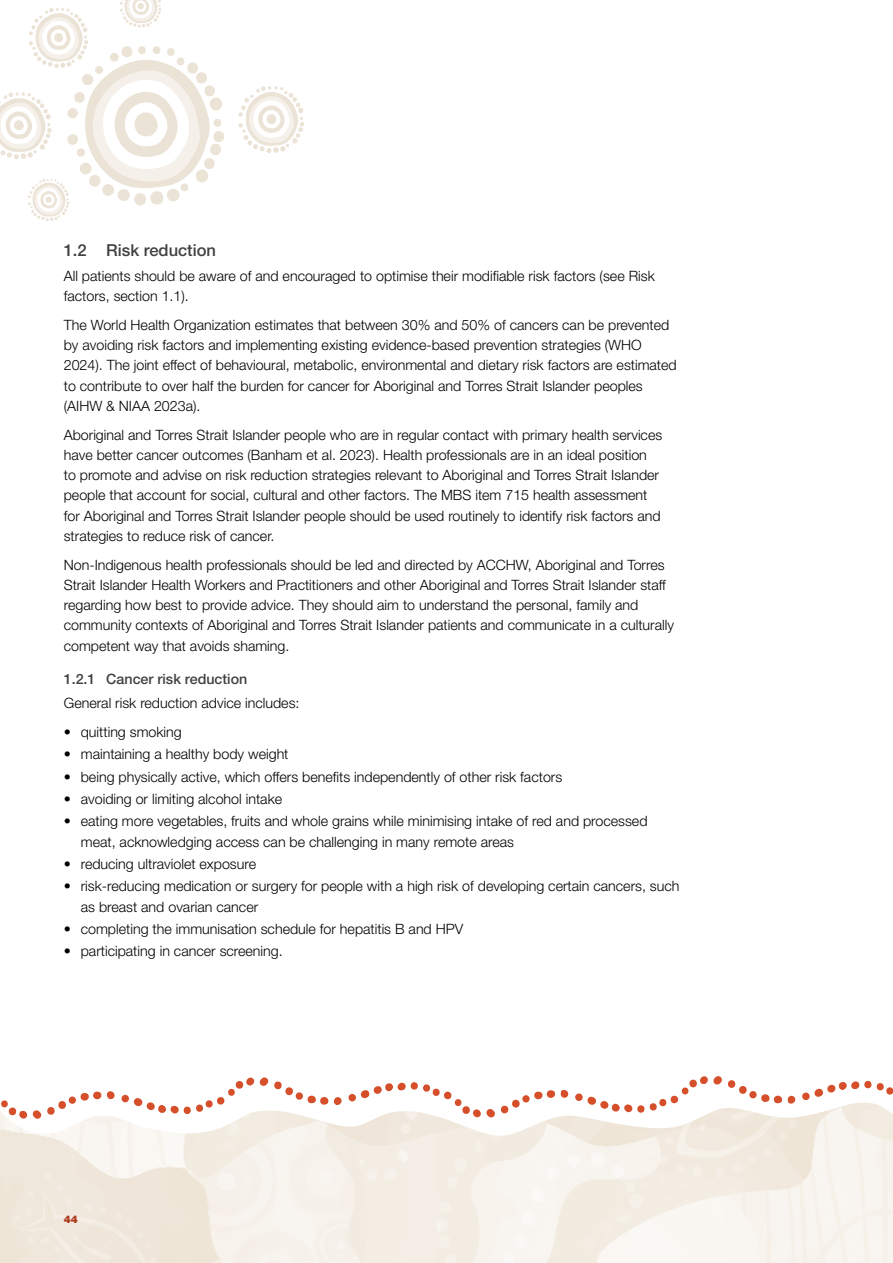
<style>
.page{position:relative;width:893px;height:1263px;background:#fff}
.page>*{position:absolute;margin:0;border:0;box-sizing:border-box;transform-origin:0 0}
.t1{font:500 16.5px "Helvetica Neue LT Pro";color:#414042}
.t2{font:300 14.25px/20.2px "Helvetica Neue LT Pro";color:#000}
.t3{font:500 14.25px "Helvetica Neue LT Pro";color:#414042}
.t4{font:900 10.5px "Helvetica Neue LT Pro";color:#ae3c1e}
</style>
<div class="page">
<svg style="left:238px;top:86px;width:66px;height:67px"></svg>
<svg style="left:0;top:0;width:224px;height:221px"></svg>
<svg style="left:561px;top:1090px;width:7px;height:7px"></svg>
<div style="left:575px;top:1093px;width:8px;height:8px;background:#d54f2a;border-radius:50%"></div>
<svg style="left:534px;top:1090px;width:21px;height:7px"></svg>
<svg style="left:80px;top:1091px;width:35px;height:6px"></svg>
<svg style="left:590px;top:1076px;width:157px;height:21px"></svg>
<div style="left:749px;top:1091px;width:8px;height:7px;background:#d54f2a;border-radius:50%"></div>
<div style="left:802px;top:1092px;width:8px;height:8px;background:#d54f2a;border-radius:50%"></div>
<svg style="left:814px;top:1081px;width:79px;height:16px"></svg>
<svg style="left:761px;top:1094px;width:20px;height:3px"></svg>
<svg style="left:228px;top:1077px;width:65px;height:19px"></svg>
<div style="left:296px;top:1092px;width:7px;height:8px;background:#d54f2a;border-radius:50%"></div>
<div style="left:348px;top:1094px;width:8px;height:7px;background:#d54f2a;border-radius:50%"></div>
<svg style="left:361px;top:1082px;width:91px;height:15px"></svg>
<img style="left:0;top:1097px;width:893px;height:166px">
<p class="t1" style="left:64px;top:240px;width:154px">1.2 Risk reduction</p>
<p class="t2" style="left:64px;top:265px;width:592px">All patients should be aware of and encouraged to optimise their modifiable risk factors (see Risk factors, section 1.1).</p>
<p class="t2" style="left:64px;top:314px;width:614px">The World Health Organization estimates that between 30% and 50% of cancers can be prevented by avoiding risk factors and implementing existing evidence-based prevention strategies (WHO 2024). The joint effect of behavioural, metabolic, environmental and dietary risk factors are estimated to contribute to over half the burden for cancer for Aboriginal and Torres Strait Islander peoples (AIHW &amp; NIAA 2023a).</p>
<p class="t2" style="left:64px;top:424px;width:600px">Aboriginal and Torres Strait Islander people who are in regular contact with primary health services have better cancer outcomes (Banham et al. 2023). Health professionals are in an ideal position to promote and advise on risk reduction strategies relevant to Aboriginal and Torres Strait Islander people that account for social, cultural and other factors. The MBS item 715 health assessment for Aboriginal and Torres Strait Islander people should be used routinely to identify risk factors and strategies to reduce risk of cancer.</p>
<p class="t2" style="left:64px;top:554px;width:612px">Non-Indigenous health professionals should be led and directed by ACCHW, Aboriginal and Torres Strait Islander Health Workers and Practitioners and other Aboriginal and Torres Strait Islander staff regarding how best to provide advice. They should aim to understand the personal, family and community contexts of Aboriginal and Torres Strait Islander patients and communicate in a culturally competent way that avoids shaming.</p>
<p class="t3" style="left:64px;top:670px;width:185px">1.2.1 Cancer risk reduction</p>
<p class="t2" style="left:64px;top:693px;width:237px">General risk reduction advice includes:</p>
<p class="t2" style="left:64px;top:721px;width:120px">• quitting smoking</p>
<p class="t2" style="left:64px;top:744px;width:226px">• maintaining a healthy body weight</p>
<p class="t2" style="left:64px;top:766px;width:500px">• being physically active, which offers benefits independently of other risk factors</p>
<p class="t2" style="left:64px;top:788px;width:220px">• avoiding or limiting alcohol intake</p>
<p class="t2" style="left:81px;top:811px;width:568px;text-indent:-17px">• eating more vegetables, fruits and whole grains while minimising intake of red and processed meat, acknowledging access can be challenging in many remote areas</p>
<p class="t2" style="left:64px;top:853px;width:194px">• reducing ultraviolet exposure</p>
<p class="t2" style="left:81px;top:876px;width:600px;text-indent:-17px">• risk-reducing medication or surgery for people with a high risk of developing certain cancers, such as breast and ovarian cancer</p>
<p class="t2" style="left:64px;top:918px;width:401px">• completing the immunisation schedule for hepatitis B and HPV</p>
<p class="t2" style="left:64px;top:941px;width:220px">• participating in cancer screening.</p>
<p class="t4" style="left:64px;top:1212px;width:16px">44</p>
</div>
